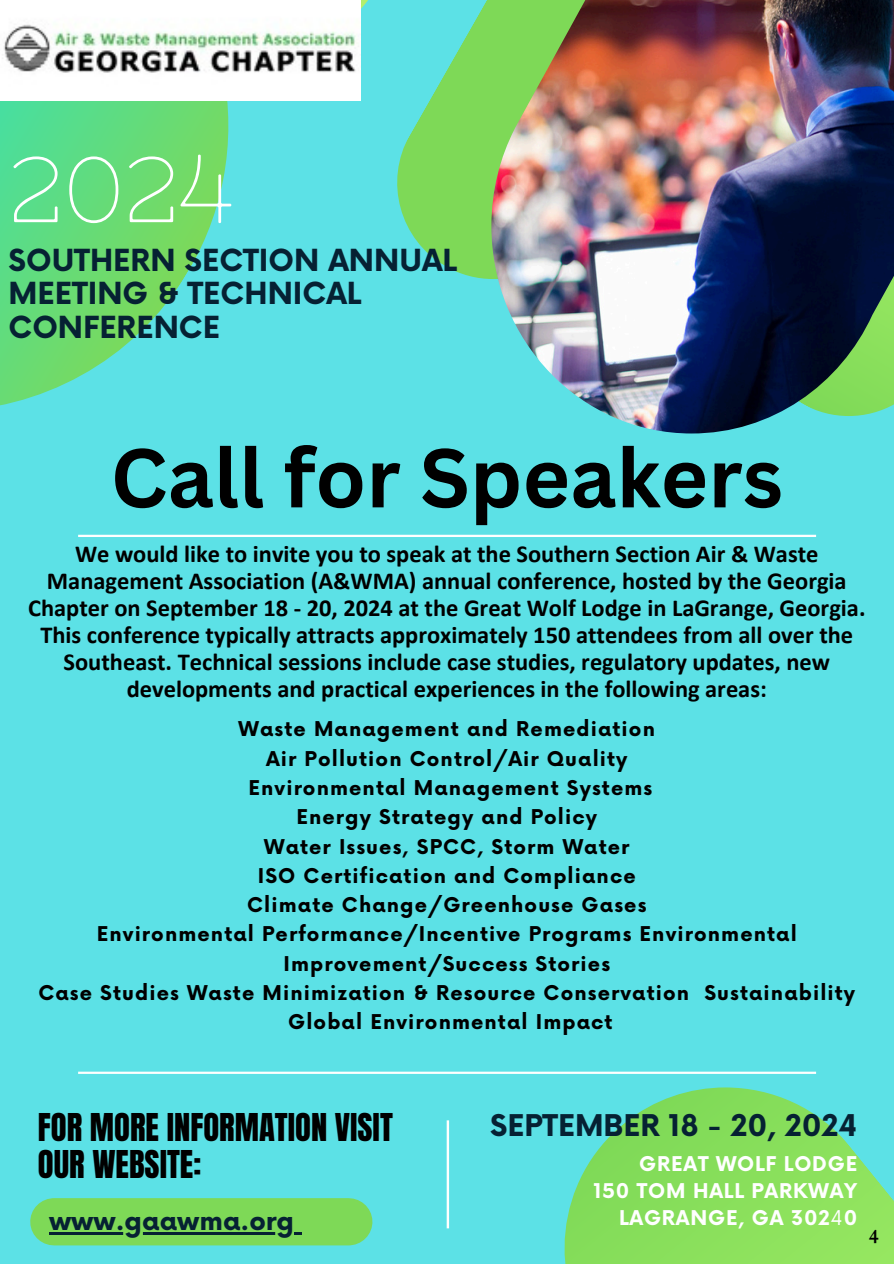
<style>
.page{position:relative;width:894px;height:1264px;background:#fff}
.page>*{position:absolute;margin:0;border:0;box-sizing:border-box;transform-origin:0 0}
.t1{font:92.55px "Nixie One";color:#fff}
.t2{font:700 81.45px "Canva Sans";color:#000}
.t3{font:32.55px/37.2px "Anton";color:#000}
.t4{font:700 29.7px/33.8px "Now";color:#062133}
.t5{font:700 29.1px "Now";color:#062133}
.t6{font:700 25.95px "Now";color:#062133}
.t7{font:700 24.45px/27px "Calibri";color:#000;text-align:center}
.t8{font:700 19.8px/29.2px "Now";letter-spacing:.055em;color:#000;text-align:center}
.t9{font:700 19.8px/27px "Now";letter-spacing:.04em;color:#fff;text-align:right}
.t10{font:700 19.5px "Cardo";color:#000}
.s1{font-weight:400}
</style>
<div class="page">
<div style="left:0;top:0;width:893px;height:1263px;background:#5ce1e6"></div>
<svg style="left:0;top:100px;width:269px;height:306px"></svg>
<svg style="left:397px;top:0;width:94px;height:279px;fill:#7ed957"></svg>
<svg style="left:564px;top:1087px;width:329px;height:176px;fill:#85e05c"></svg>
<svg style="left:872px;top:16px;width:21px;height:397px;background:#2c5248"></svg>
<img style="left:491px;top:0;width:381px;height:433px">
<div style="left:54px;top:1198px;width:294px;height:47px;background:#7ed957"></div>
<hr style="left:78px;top:534px;width:737px;height:3px;background:#fff">
<hr style="left:78px;top:1071px;width:737px;height:2px;background:#fff">
<hr style="left:446px;top:1120px;width:3px;height:108px;background:#fff">
<img style="left:0;top:0;width:360px;height:100px">
<hr style="left:49px;top:1232px;width:245px;height:2px;background:#062133">
<svg style="left:294px;top:1232px;width:8px;height:2px"></svg>
<h3 class="t1" style="left:8px;top:136px;width:226px">2024</h3>
<h1 class="t4" style="left:8px;top:245px;width:450px">SOUTHERN SECTION ANNUAL<br>MEETING &amp; TECHNICAL<br>CONFERENCE</h1>
<p class="t2" style="left:110px;top:420px;width:673px">Call for Speakers</p>
<p class="t7" style="left:28px;top:542px;width:838px">We would like to invite you to speak at the Southern Section Air &amp; Waste Management Association (A&amp;WMA) annual conference, hosted by the Georgia Chapter on September 18 - 20, 2024 at the Great Wolf Lodge in LaGrange, Georgia.<br>This conference typically attracts approximately 150 attendees from all over the Southeast. Technical sessions include case studies, regulatory updates, new developments and practical experiences in the following areas:</p>
<p class="t8" style="left:238px;top:716px;width:417px">Waste Management and Remediation</p>
<p class="t8" style="left:266px;top:745px;width:363px">Air Pollution Control/Air Quality</p>
<p class="t8" style="left:248px;top:774px;width:405px">Environmental Management Systems</p>
<p class="t8" style="left:296px;top:803px;width:302px">Energy Strategy and Policy</p>
<p class="t8" style="left:264px;top:833px;width:366px">Water Issues, SPCC, Storm Water</p>
<p class="t8" style="left:258px;top:862px;width:379px">ISO Certification and Compliance</p>
<p class="t8" style="left:247px;top:891px;width:400px">Climate Change/Greenhouse Gases</p>
<p class="t8" style="left:97px;top:920px;width:701px">Environmental Performance/Incentive Programs Environmental<br>Improvement/Success Stories</p>
<p class="t8" style="left:38px;top:979px;width:818px">Case Studies Waste Minimization &amp; Resource Conservation Sustainability</p>
<p class="t8" style="left:288px;top:1008px;width:326px">Global Environmental Impact</p>
<p class="t3" style="left:38px;top:1109px;width:356px">FOR MORE INFORMATION VISIT<br>OUR WEBSITE:</p>
<h6 class="t6" style="left:49px;top:1206px;width:247px">www.gaawma.org</h6>
<p class="t5" style="left:490px;top:1109px;width:368px">SEPTEMBER 18 - 20, 2024</p>
<p class="t9" style="left:639px;top:1151px;width:219px">GREAT WOLF LODGE</p>
<h2 class="t9" style="left:593px;top:1178px;width:265px">150 TOM HALL PARKWAY<br>LAGRANGE, GA 302<span class="s1">4</span>0</h2>
<p class="t10" style="left:868px;top:1223px;width:11px">4</p>
</div>
